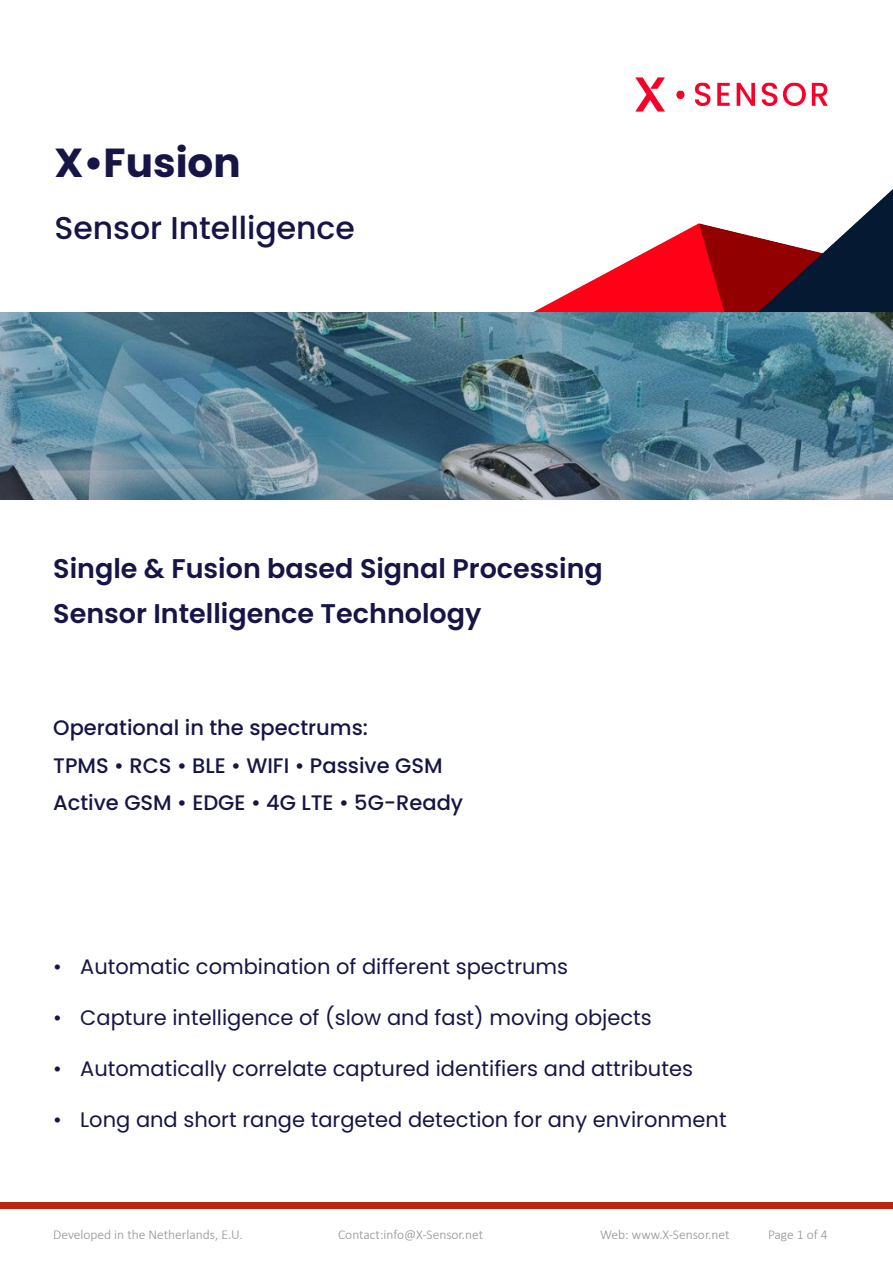
<style>
.page{position:relative;width:893px;height:1263px;background:#fff}
.page>*{position:absolute;margin:0;border:0;box-sizing:border-box;transform-origin:0 0}
.t1{font:700 40.5px "Poppins";color:#161546}
.t2{font:500 31.5px "Poppins";color:#161546}
.t3{font:600 27px/45px "Poppins";color:#161546}
.t4{font:21px "Poppins";color:#161546}
.t5{font:500 21px "Poppins";color:#161546}
.t6{font:300 13.5px "Calibri";color:#8f9194}
</style>
<div class="page">
<div style="left:0;top:1203px;width:892px;height:6px;background:#b92414"></div>
<img style="left:2px;top:190px;width:890px;height:123px">
<img style="left:635px;top:77px;width:193px;height:35px">
<img style="left:0;top:313px;width:893px;height:187px">
<p class="t1" style="left:54px;top:139px;width:188px">X•Fusion</p>
<p class="t2" style="left:54px;top:209px;width:302px">Sensor Intelligence</p>
<p class="t3" style="left:53px;top:546px;width:551px">Single &amp; Fusion based Signal Processing<br>Sensor Intelligence Technology</p>
<p class="t5" style="left:53px;top:716px;width:316px">Operational in the spectrums:</p>
<p class="t5" style="left:53px;top:753px;width:391px">TPMS • RCS • BLE • WIFI • Passive GSM</p>
<p class="t5" style="left:53px;top:791px;width:411px">Active GSM • EDGE • 4G LTE • 5G-Ready</p>
<p class="t4" style="left:53px;top:954px;width:516px">• Automatic combination of different spectrums</p>
<p class="t4" style="left:53px;top:1005px;width:600px">• Capture intelligence of (slow and fast) moving objects</p>
<p class="t4" style="left:53px;top:1056px;width:641px">• Automatically correlate captured identifiers and attributes</p>
<p class="t4" style="left:53px;top:1107px;width:675px">• Long and short range targeted detection for any environment</p>
<p class="t6" style="left:53px;top:1226px;width:191px">Developed in the Netherlands, E.U.</p>
<p class="t6" style="left:338px;top:1226px;width:147px">Contact:info@X-Sensor.net</p>
<p class="t6" style="left:600px;top:1226px;width:131px">Web: www.X-Sensor.net</p>
<p class="t6" style="left:768px;top:1226px;width:61px">Page 1 of 4</p>
</div>
